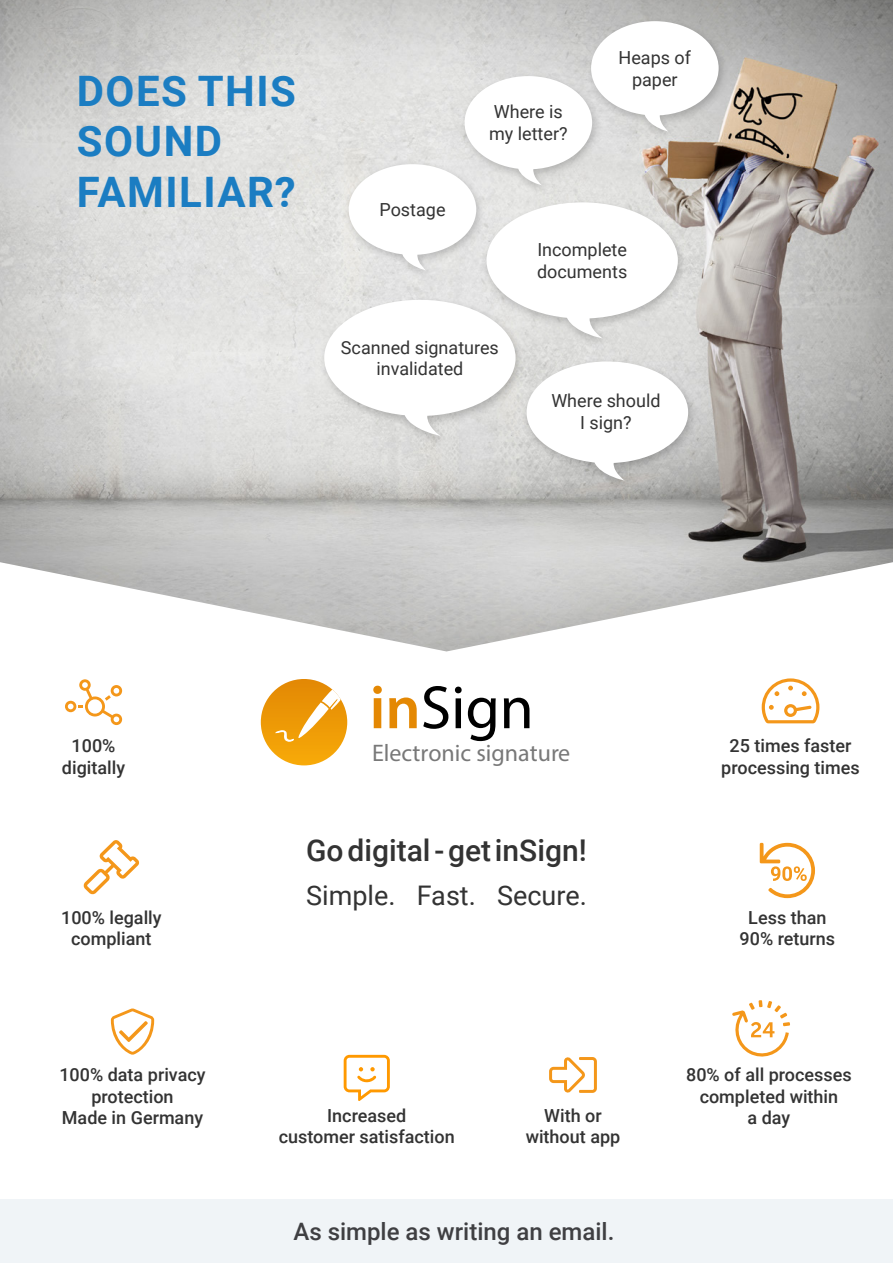
<style>
.page{position:relative;width:893px;height:1263px;background:#fff}
.page>*{position:absolute;margin:0;border:0;box-sizing:border-box;transform-origin:0 0}
.t1{font:61.65px "Myriad Pro";color:#000}
.t2{font:700 42px/50.4px "Roboto";letter-spacing:.035em;color:#1b7dc2}
.t3{font:500 30px "Roboto";color:#333}
.t4{font:27px "Roboto";color:#333}
.t5{font:500 24px "Roboto";color:#3f3f42}
.t6{font:24px "Myriad Pro";color:#787878}
.t7{font:500 18px/21.6px "Roboto";color:#333;text-align:center}
.t8{font:18px/21.6px "Roboto";color:#333;text-align:center}
.s1{font-weight:600;color:#e48803}
</style>
<div class="page">
<div style="left:0;top:1199px;width:893px;height:64px;background:#f0f4f7"></div>
<img style="left:0;top:0;width:893px;height:651px">
<div style="left:585px;top:16px;width:144px;height:126px;background:#000;opacity:.2"></div>
<div style="left:521px;top:357px;width:177px;height:134px;background:#000;opacity:.2"></div>
<div style="left:319px;top:295px;width:207px;height:152px;background:#e3e3e1"></div>
<svg style="left:324px;top:21px;width:395px;height:459px"></svg>
<div style="left:261px;top:679px;width:86px;height:86px;background:linear-gradient(to bottom,#e28907,#f7a907);border-radius:43px"></div>
<svg style="left:274px;top:689px;width:66px;height:53px"></svg>
<svg style="left:65px;top:679px;width:57px;height:46px"></svg>
<svg style="left:111px;top:1008px;width:43px;height:47px"></svg>
<svg style="left:762px;top:678px;width:57px;height:45px"></svg>
<svg style="left:732px;top:1000px;width:58px;height:57px"></svg>
<svg style="left:83px;top:840px;width:56px;height:55px"></svg>
<svg style="left:549px;top:1057px;width:48px;height:36px"></svg>
<svg style="left:760px;top:843px;width:55px;height:55px"></svg>
<svg style="left:344px;top:1055px;width:46px;height:46px"></svg>
<h2 class="t2" style="left:77px;top:64px;width:221px">DOES THIS<br>SOUND<br>FAMILIAR?</h2>
<p class="t8" style="left:379px;top:198px;width:68px">Postage</p>
<p class="t8" style="left:489px;top:100px;width:80px;text-align:left">Where is my letter?</p>
<p class="t8" style="left:619px;top:46px;width:74px">Heaps of paper</p>
<p class="t8" style="left:537px;top:238px;width:92px;text-align:left">Incomplete documents</p>
<p class="t8" style="left:341px;top:336px;width:159px">Scanned signatures invalidated</p>
<p class="t8" style="left:551px;top:389px;width:111px">Where should<br>I sign?</p>
<p class="t7" style="left:62px;top:734px;width:65px">100% digitally</p>
<p class="t7" style="left:61px;top:906px;width:102px">100% legally compliant</p>
<h1 class="t1" style="left:370px;top:669px;width:166px"><span class="s1">in</span>Sign</h1>
<h3 class="t6" style="left:372px;top:739px;width:200px">Electronic signature</h3>
<h3 class="t3" style="left:306px;top:829px;width:282px">Go digital - get inSign!</h3>
<h3 class="t4" style="left:306px;top:877px;width:282px">Simple. Fast. Secure.</h3>
<p class="t7" style="left:721px;top:734px;width:140px">25 times faster processing times</p>
<p class="t7" style="left:740px;top:906px;width:97px">Less than<br>90% returns</p>
<p class="t7" style="left:59px;top:1063px;width:148px">100% data privacy protection<br>Made in Germany</p>
<p class="t7" style="left:279px;top:1104px;width:178px">Increased<br>customer satisfaction</p>
<p class="t7" style="left:526px;top:1104px;width:96px">With or without app</p>
<h3 class="t5" style="left:293px;top:1215px;width:323px">As simple as writing an email.</h3>
<p class="t7" style="left:686px;top:1063px;width:167px">80% of all processes completed within<br>a day</p>
</div>
